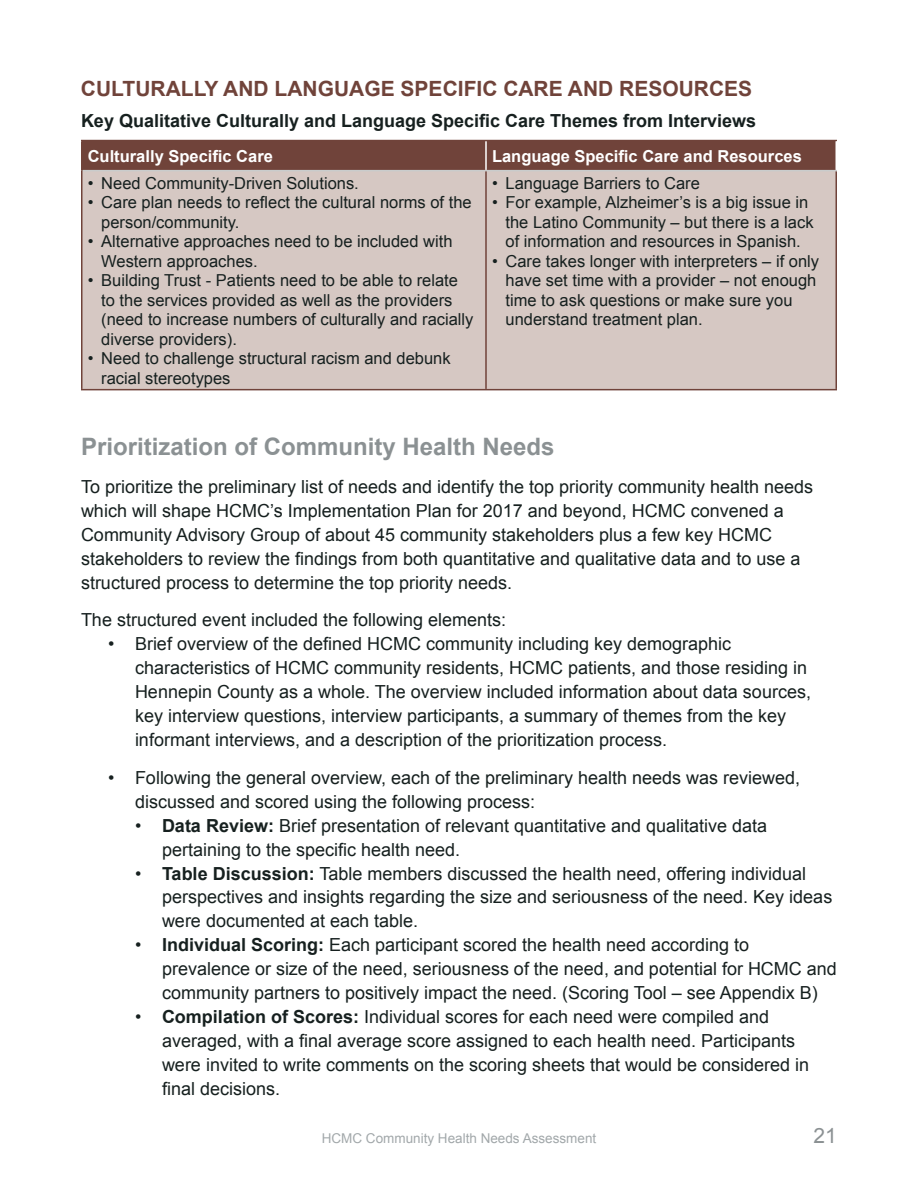
<style>
.page{position:relative;width:918px;height:1188px;background:#fff}
.page>*{position:absolute;margin:0;border:0;box-sizing:border-box;transform-origin:0 0}
.t1{font:700 24px "Arial";color:#8b9193}
.t2{font:700 21px "Arial";color:#70433a}
.t3{font:21px "Arial";color:#8b9193}
.t4{font:18px/24px "Arial";color:#16201f}
.t5{font:700 18px "Arial";color:#16201f}
.t6{font:16.5px/19.5px "Arial";color:#16201f}
.t7{font:700 16.5px "Arial";color:#fff}
.t8{font:13.5px "Arial";color:#a2a8aa}
.s1{font-weight:700}
</style>
<div class="page">
<div style="left:82px;top:171px;width:754px;height:218px;background:#d6c8c3"></div>
<hr style="left:81px;top:140px;width:405px;height:1px;background:#70433a">
<hr style="left:81px;top:141px;width:1px;height:30px;background:#70433a">
<hr style="left:486px;top:140px;width:351px;height:1px;background:#70433a">
<hr style="left:81px;top:171px;width:1px;height:218px;background:#70433a">
<hr style="left:485px;top:171px;width:2px;height:218px;background:#70433a">
<hr style="left:836px;top:171px;width:1px;height:218px;background:#70433a">
<hr style="left:81px;top:389px;width:405px;height:1px;background:#70433a">
<hr style="left:486px;top:389px;width:351px;height:1px;background:#70433a">
<div style="left:82px;top:141px;width:755px;height:30px;background:#70433a"></div>
<p class="t2" style="left:81px;top:75px;width:673px">CULTURALLY AND LANGUAGE SPECIFIC CARE AND RESOURCES</p>
<p class="t5" style="left:81px;top:109px;width:677px">Key Qualitative Culturally and Language Specific Care Themes from Interviews</p>
<p class="t7" style="left:88px;top:145px;width:187px">Culturally Specific Care</p>
<p class="t7" style="left:492px;top:145px;width:311px">Language Specific Care and Resources</p>
<p class="t6" style="left:88px;top:173px;width:273px">• Need Community-Driven Solutions.</p>
<p class="t6" style="left:101px;top:193px;width:372px;text-indent:-13px">• Care plan needs to reflect the cultural norms of the person/community.</p>
<p class="t6" style="left:101px;top:232px;width:353px;text-indent:-13px">• Alternative approaches need to be included with<br>Western approaches.</p>
<p class="t6" style="left:101px;top:271px;width:374px;text-indent:-13px">• Building Trust - Patients need to be able to relate to the services provided as well as the providers (need to increase numbers of culturally and racially diverse providers).</p>
<p class="t6" style="left:101px;top:349px;width:351px;text-indent:-13px">• Need to challenge structural racism and debunk racial stereotypes</p>
<p class="t6" style="left:492px;top:173px;width:209px">• Language Barriers to Care</p>
<p class="t6" style="left:505px;top:193px;width:310px;text-indent:-13px">• For example, Alzheimer’s is a big issue in the Latino Community – but there is a lack of information and resources in Spanish.</p>
<p class="t6" style="left:505px;top:251px;width:315px;text-indent:-13px">• Care takes longer with interpreters – if only have set time with a provider – not enough time to ask questions or make sure you understand treatment plan.</p>
<h1 class="t1" style="left:81px;top:431px;width:475px">Prioritization of Community Health Needs</h1>
<p class="t4" style="left:81px;top:474px;width:734px">To prioritize the preliminary list of needs and identify the top priority community health needs which will shape HCMC’s Implementation Plan for 2017 and beyond, HCMC convened a Community Advisory Group of about 45 community stakeholders plus a few key HCMC stakeholders to review the findings from both quantitative and qualitative data and to use a structured process to determine the top priority needs.</p>
<p class="t4" style="left:81px;top:608px;width:427px">The structured event included the following elements:</p>
<p class="t4" style="left:135px;top:632px;width:678px;text-indent:-27px">• Brief overview of the defined HCMC community including key demographic characteristics of HCMC community residents, HCMC patients, and those residing in Hennepin County as a whole. The overview included information about data sources, key interview questions, interview participants, a summary of themes from the key informant interviews, and a description of the prioritization process.</p>
<p class="t4" style="left:135px;top:765px;width:667px;text-indent:-27px">• Following the general overview, each of the preliminary health needs was reviewed, discussed and scored using the following process:</p>
<p class="t4" style="left:162px;top:813px;width:607px;text-indent:-27px">• <span class="s1">Data Review:</span> Brief presentation of relevant quantitative and qualitative data pertaining to the specific health need.</p>
<p class="t4" style="left:162px;top:861px;width:672px;text-indent:-27px">• <span class="s1">Table Discussion:</span> Table members discussed the health need, offering individual perspectives and insights regarding the size and seriousness of the need. Key ideas were documented at each table.</p>
<p class="t4" style="left:162px;top:933px;width:676px;text-indent:-27px">• <span class="s1">Individual Scoring:</span> Each participant scored the health need according to prevalence or size of the need, seriousness of the need, and potential for HCMC and community partners to positively impact the need. (Scoring Tool – see Appendix B)</p>
<p class="t4" style="left:162px;top:1005px;width:649px;text-indent:-27px">• <span class="s1">Compilation of Scores:</span> Individual scores for each need were compiled and averaged, with a final average score assigned to each health need. Participants were invited to write comments on the scoring sheets that would be considered in final decisions.</p>
<p class="t8" style="left:322px;top:1130px;width:276px">HCMC Community Health Needs Assessment</p>
<p class="t3" style="left:814px;top:1122px;width:25px">21</p>
</div>
